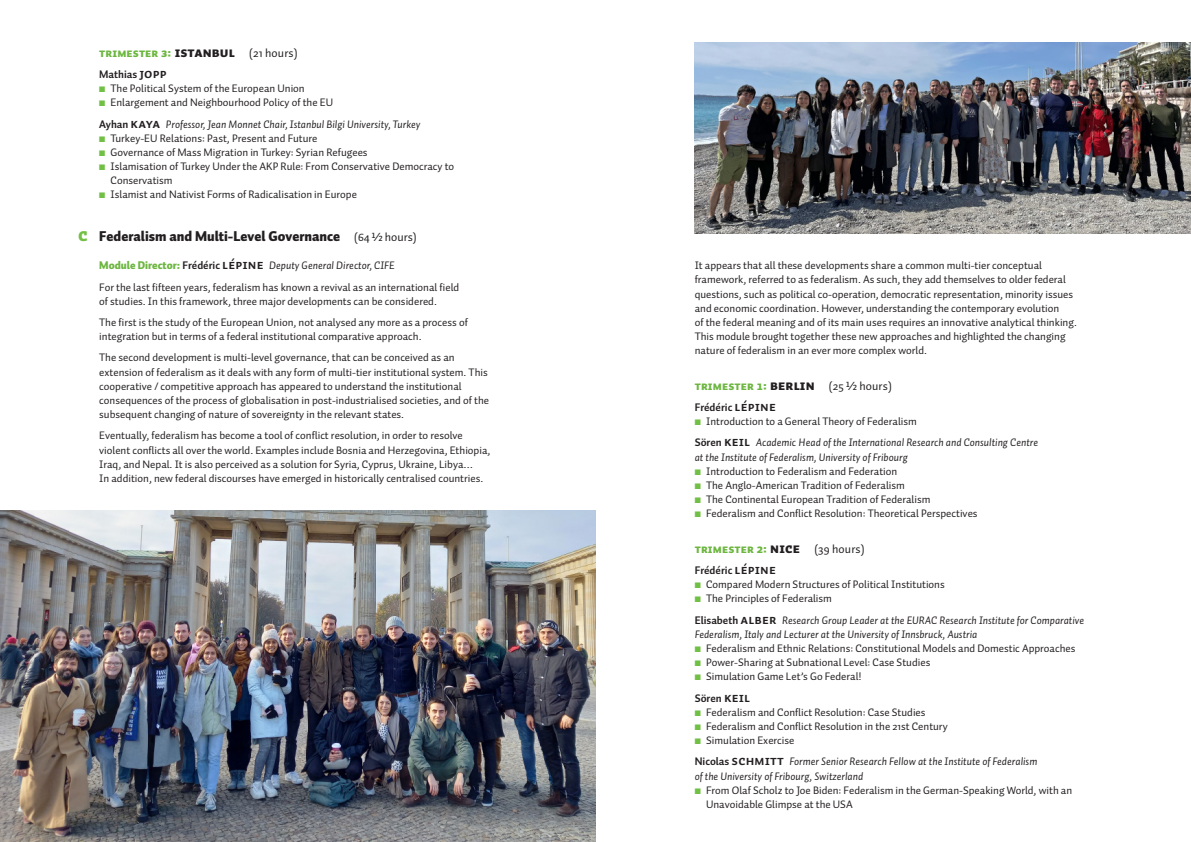
<style>
.page{position:relative;width:1191px;height:842px;background:#fff}
.page>*{position:absolute;margin:0;border:0;box-sizing:border-box;transform-origin:0 0}
.t1{font:900 14px "Auto Pro";color:#231f20}
.t2{font:12px "Auto Pro Black Small Caps";letter-spacing:.01em;color:#6cb640}
.t3{font:11px/14.2px "Auto Pro";color:#231f20}
.t4{font:11px/14.2px "Auto Pro Regular Italic 1";color:#231f20}
.t5{font:700 11px "Auto Pro";color:#231f20}
.s1{font-size:14px;color:#231f20}
.s2{font-family:"Auto Pro";color:#231f20}
.s3{font-family:"Auto Pro Bold Small Caps";font-weight:400;font-size:13.5px}
.s4{color:#71bf44}
.s5{font-family:"Auto Pro";font-weight:700}
.s6{font-family:"Auto Pro Bold Small Caps";font-size:13.5px}
.s7{font-family:"Auto Pro Black Small Caps";font-weight:400;font-size:18px;color:#71bf44}
.s8{font-weight:400;font-size:12px}
.s9{font-family:"Auto Pro";font-weight:900;color:#6cb640}
.s10{font-weight:700}
</style>
<div class="page">
<img style="left:0;top:510px;width:595px;height:332px">
<img style="left:694px;top:43px;width:497px;height:191px">
<p class="t2" style="left:99px;top:44px;width:200px">trimester 3: <span class="s1">istanbul</span> <span class="s2">(21 hours)</span></p>
<p class="t5" style="left:99px;top:66px;width:69px">Mathias <span class="s3">jopp</span></p>
<p class="t3" style="left:99px;top:81px;width:207px"><span class="s4">■</span> The Political System of the European Union</p>
<p class="t3" style="left:99px;top:95px;width:235px"><span class="s4">■</span> Enlargement and Neighbourhood Policy of the EU</p>
<p class="t4" style="left:99px;top:117px;width:323px"><span class="s5">Ayhan</span> <span class="s6">kaya</span> Professor, Jean Monnet Chair, Istanbul Bilgi University, Turkey</p>
<p class="t3" style="left:99px;top:131px;width:220px"><span class="s4">■</span> Turkey-EU Relations: Past, Present and Future</p>
<p class="t3" style="left:99px;top:145px;width:270px"><span class="s4">■</span> Governance of Mass Migration in Turkey: Syrian Refugees</p>
<p class="t3" style="left:111px;top:159px;width:345px;text-indent:-11px"><span class="s4">■</span> Islamisation of Turkey Under the AKP Rule: From Conservative Democracy to<br>Conservatism</p>
<p class="t3" style="left:99px;top:187px;width:259px"><span class="s4">■</span> Islamist and Nativist Forms of Radicalisation in Europe</p>
<p class="t1" style="left:78px;top:226px;width:340px"><span class="s7">c</span> Federalism and Multi-Level Governance <span class="s8">(64½ hours)</span></p>
<p class="t4" style="left:99px;top:258px;width:297px"><span class="s9">Module Director:</span> <span class="s5">Frédéric</span> <span class="s6">lépine</span> Deputy General Director, CIFE</p>
<p class="t3" style="left:99px;top:279px;width:361px">For the last fifteen years, federalism has known a revival as an international field of studies. In this framework, three major developments can be considered.</p>
<p class="t3" style="left:99px;top:315px;width:370px">The first is the study of the European Union, not analysed any more as a process of integration but in terms of a federal institutional comparative approach.</p>
<p class="t3" style="left:99px;top:350px;width:391px">The second development is multi-level governance, that can be conceived as an extension of federalism as it deals with any form of multi-tier institutional system. This cooperative / competitive approach has appeared to understand the institutional consequences of the process of globalisation in post-industrialised societies, and of the subsequent changing of nature of sovereignty in the relevant states.</p>
<p class="t3" style="left:99px;top:428px;width:393px">Eventually, federalism has become a tool of conflict resolution, in order to resolve violent conflicts all over the world. Examples include Bosnia and Herzegovina, Ethiopia, Iraq, and Nepal. It is also perceived as a solution for Syria, Cyprus, Ukraine, Libya…<br>In addition, new federal discourses have emerged in historically centralised countries.</p>
<p class="t3" style="left:694px;top:258px;width:384px">It appears that all these developments share a common multi-tier conceptual framework, referred to as federalism. As such, they add themselves to older federal questions, such as political co-operation, democratic representation, minority issues and economic coordination. However, understanding the contemporary evolution<br>of the federal meaning and of its main uses requires an innovative analytical thinking.<br>This module brought together these new approaches and highlighted the changing nature of federalism in an ever more complex world.</p>
<p class="t2" style="left:694px;top:377px;width:198px">trimester 1: <span class="s1">berlin</span> <span class="s2">(25½ hours)</span></p>
<p class="t5" style="left:694px;top:399px;width:83px">Frédéric <span class="s3">lépine</span></p>
<p class="t3" style="left:694px;top:414px;width:224px"><span class="s4">■</span> Introduction to a General Theory of Federalism</p>
<p class="t4" style="left:694px;top:435px;width:345px"><span class="s5">Sören</span> <span class="s6">keil</span> Academic Head of the International Research and Consulting Centre at the Institute of Federalism, University of Fribourg</p>
<p class="t3" style="left:694px;top:464px;width:204px"><span class="s4">■</span> Introduction to Federalism and Federation</p>
<p class="t3" style="left:694px;top:478px;width:212px"><span class="s4">■</span> The Anglo-American Tradition of Federalism</p>
<p class="t3" style="left:694px;top:492px;width:237px"><span class="s4">■</span> The Continental European Tradition of Federalism</p>
<p class="t3" style="left:694px;top:506px;width:284px"><span class="s4">■</span> Federalism and Conflict Resolution: Theoretical Perspectives</p>
<p class="t2" style="left:694px;top:540px;width:171px">trimester 2: <span class="s1">nice</span> <span class="s2">(39 hours)</span></p>
<p class="t5" style="left:694px;top:562px;width:83px">Frédéric <span class="s3">lépine</span></p>
<p class="t3" style="left:694px;top:577px;width:251px"><span class="s4">■</span> Compared Modern Structures of Political Institutions</p>
<p class="t3" style="left:694px;top:591px;width:139px"><span class="s4">■</span> The Principles of Federalism</p>
<p class="t4" style="left:694px;top:613px;width:391px"><span class="s5">Elisabeth</span> <span class="s6">alber</span> Research Group Leader at the EURAC Research Institute for Comparative<br>Federalism, Italy and Lecturer at the University of Innsbruck, Austria</p>
<p class="t3" style="left:694px;top:641px;width:382px"><span class="s4">■</span> Federalism and Ethnic Relations: Constitutional Models and Domestic Approaches</p>
<p class="t3" style="left:694px;top:655px;width:237px"><span class="s4">■</span> Power-Sharing at Subnational Level: Case Studies</p>
<p class="t3" style="left:694px;top:666px;width:168px;line-height:21.3px"><span class="s4">■</span> Simulation Game Let’s Go Federal!<br><span class="s10">Sören</span> <span class="s6">keil</span></p>
<p class="t3" style="left:694px;top:705px;width:232px"><span class="s4">■</span> Federalism and Conflict Resolution: Case Studies</p>
<p class="t3" style="left:694px;top:719px;width:254px"><span class="s4">■</span> Federalism and Conflict Resolution in the 21st Century</p>
<p class="t3" style="left:694px;top:733px;width:101px"><span class="s4">■</span> Simulation Exercise</p>
<p class="t4" style="left:694px;top:754px;width:344px"><span class="s5">Nicolas</span> <span class="s6">schmitt</span> Former Senior Research Fellow at the Institute of Federalism of the University of Fribourg, Switzerland</p>
<p class="t3" style="left:706px;top:783px;width:368px;text-indent:-11px"><span class="s4">■</span> From Olaf Scholz to Joe Biden: Federalism in the German-Speaking World, with an<br>Unavoidable Glimpse at the USA</p>
</div>
